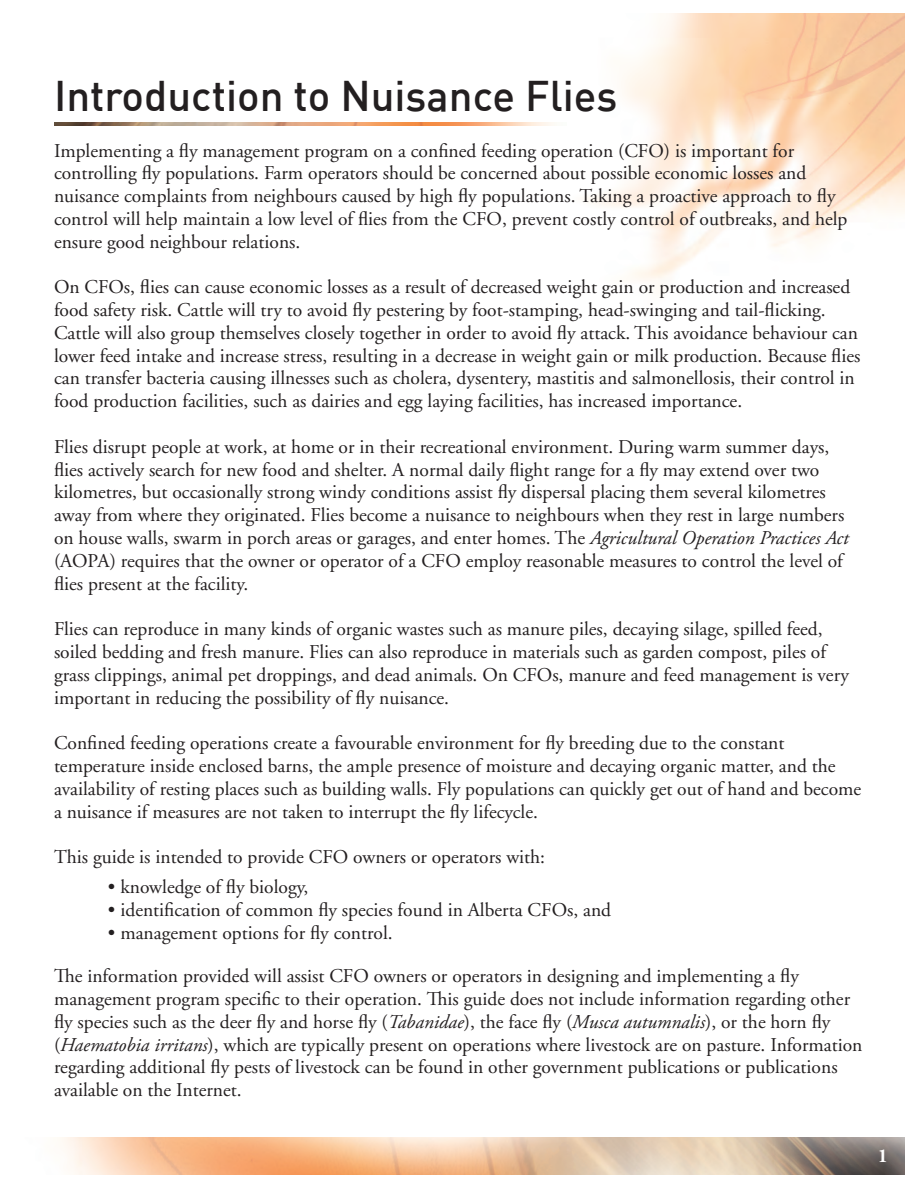
<style>
.page{position:relative;width:918px;height:1188px;background:#fff}
.page>*{position:absolute;margin:0;border:0;box-sizing:border-box;transform-origin:0 0}
.head1{font:500 42px "DIN";color:#231f20}
.body_text{font:19.5px/22.8px "Adobe Garamond";color:#231f20}
.body_text-2{font:19.5px/22.8px "Adobe Garamond Pro";color:#231f20}
.bullet{font:19.5px "Adobe Garamond";color:#231f20}
.body_text-3{font:700 19.5px "Adobe Garamond";color:#fff}
.s1{font-style:italic}
.s2{font-family:"Adobe Garamond"}
</style>
<div class="page">
<img style="left:545px;top:14px;width:359px;height:267px">
<img style="left:61px;top:1137px;width:843px;height:37px">
<img style="left:54px;top:123px;width:513px;height:3px">
<p class="head1" style="left:54px;top:69px;width:565px">Introduction to Nuisance Flies</p>
<p class="body_text" style="left:54px;top:139px;width:795px">Implementing a fly management program on a confined feeding operation (CFO) is important for controlling fly populations. Farm operators should be concerned about possible economic losses and nuisance complaints from neighbours caused by high fly populations. Taking a proactive approach to fly control will help maintain a low level of flies from the CFO, prevent costly control of outbreaks, and help ensure good neighbour relations.</p>
<p class="body_text" style="left:54px;top:276px;width:808px">On CFOs, flies can cause economic losses as a result of decreased weight gain or production and increased food safety risk. Cattle will try to avoid fly pestering by foot-stamping, head-swinging and tail-flicking.<br>Cattle will also group themselves closely together in order to avoid fly attack. This avoidance behaviour can lower feed intake and increase stress, resulting in a decrease in weight gain or milk production. Because flies can transfer bacteria causing illnesses such as cholera, dysentery, mastitis and salmonellosis, their control in food production facilities, such as dairies and egg laying facilities, has increased importance.</p>
<p class="body_text" style="left:54px;top:436px;width:796px">Flies disrupt people at work, at home or in their recreational environment. During warm summer days, flies actively search for new food and shelter. A normal daily flight range for a fly may extend over two kilometres, but occasionally strong windy conditions assist fly dispersal placing them several kilometres away from where they originated. Flies become a nuisance to neighbours when they rest in large numbers on house walls, swarm in porch areas or garages, and enter homes. The <span class="s1">Agricultural Operation Practices Act </span>(AOPA) requires that the owner or operator of a CFO employ reasonable measures to control the level of flies present at the facility.</p>
<p class="body_text" style="left:54px;top:618px;width:797px">Flies can reproduce in many kinds of organic wastes such as manure piles, decaying silage, spilled feed, soiled bedding and fresh manure. Flies can also reproduce in materials such as garden compost, piles of grass clippings, animal pet droppings, and dead animals. On CFOs, manure and feed management is very important in reducing the possibility of fly nuisance.</p>
<p class="body_text" style="left:54px;top:732px;width:809px">Confined feeding operations create a favourable environment for fly breeding due to the constant temperature inside enclosed barns, the ample presence of moisture and decaying organic matter, and the availability of resting places such as building walls. Fly populations can quickly get out of hand and become a nuisance if measures are not taken to interrupt the fly lifecycle.</p>
<p class="body_text" style="left:54px;top:846px;width:493px">This guide is intended to provide CFO owners or operators with:</p>
<p class="bullet" style="left:108px;top:877px;width:202px">• knowledge of fly biology,</p>
<p class="bullet" style="left:108px;top:899px;width:505px">• identification of common fly species found in Alberta CFOs, and</p>
<p class="bullet" style="left:108px;top:922px;width:286px">• management options for fly control.</p>
<p class="body_text-2" style="left:54px;top:965px;width:810px">The information provided will assist CFO owners or operators in designing and implementing a fly management program specific to their operation. This guide does not include information regarding other fly species such as the deer fly and horse fly (<span class="s1">Tabanidae</span>), the face fly (<span class="s1">Musca autumnalis</span>), or the horn fly (<span class="s1">Haematobia irritans</span>), which are typically present on operations where livestock are on pasture. Information regarding additional fly pests of livestock can be found in other government publications or <span class="s2">publications available on the Internet.</span></p>
<p class="body_text-3" style="left:878px;top:1145px;width:12px">1</p>
</div>
